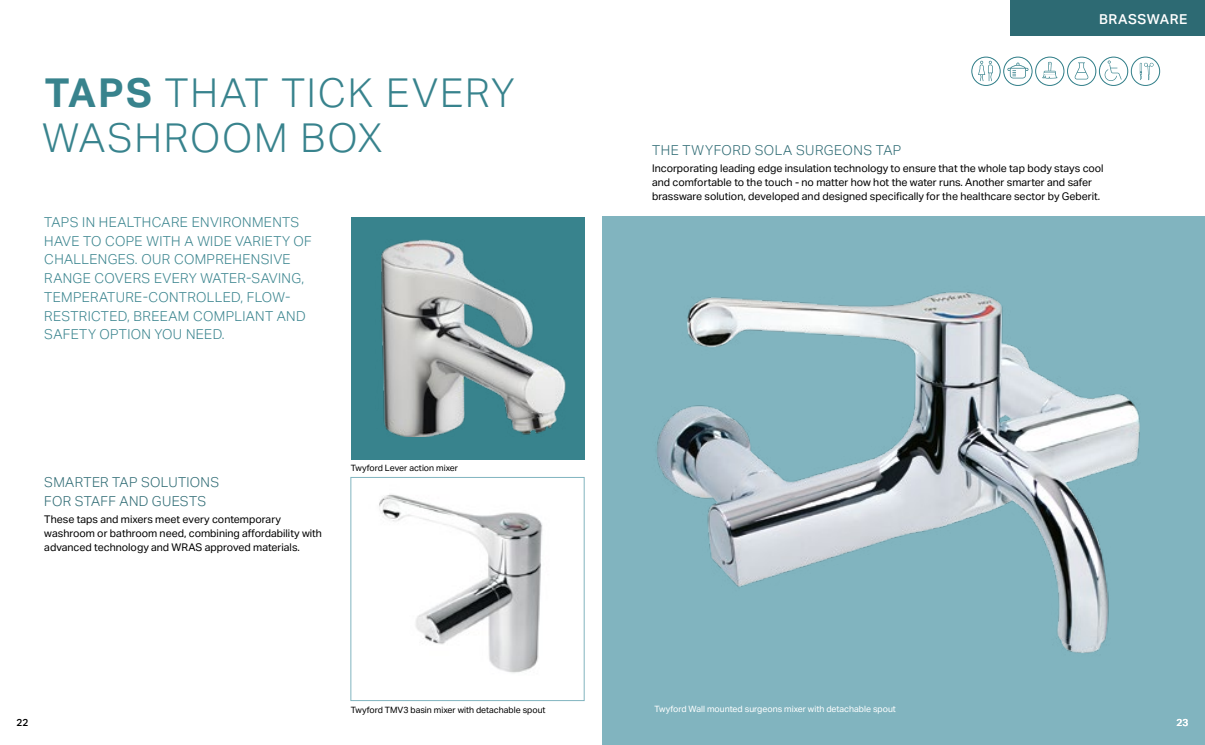
<style>
.page{position:relative;width:1205px;height:745px;background:#fff}
.page>*{position:absolute;margin:0;border:0;box-sizing:border-box;transform-origin:0 0}
.t1{font:300 40px/45px "Aktiv Grotesk Geberit";letter-spacing:.045em;color:#38838d}
.t2{font:300 13.75px/18.8px "Aktiv Grotesk Geberit";letter-spacing:.025em;color:#38838d}
.t3{font:300 13.75px/18.8px "Aktiv Grotesk Geberit";letter-spacing:.025em;color:#2d6a73}
.t4{font:500 13.75px "Aktiv Grotesk Geberit";letter-spacing:.035em;color:#fff}
.t5{font:10.62px/13.8px "Aktiv Grotesk Geberit";color:#000}
.t6{font:500 10px "Aktiv Grotesk Geberit";color:#000}
.t7{font:500 10px "Aktiv Grotesk Geberit";color:#fff}
.t8{font:8.75px "Aktiv Grotesk Geberit";color:#000}
.t9{font:8.75px "Aktiv Grotesk Geberit";color:#fff}
.s1{font-weight:700}
</style>
<div class="page">
<img style="left:379px;top:494px;width:164px;height:179px">
<div style="left:350px;top:477px;width:234px;height:223px;border:1px solid #81b4bf"></div>
<div style="left:351px;top:217px;width:233px;height:242px;background:#38838d"></div>
<img style="left:381px;top:239px;width:185px;height:197px">
<div style="left:1011px;top:0;width:194px;height:35px;background:#2d6a73"></div>
<img style="left:602px;top:217px;width:603px;height:527px">
<div style="left:971px;top:57px;width:29px;height:29px;border:1px solid #38838d;border-radius:50%"></div>
<div style="left:1099px;top:57px;width:29px;height:29px;border:1px solid #38838d;border-radius:50%"></div>
<div style="left:1003px;top:57px;width:29px;height:29px;border:1px solid #38838d;border-radius:50%"></div>
<div style="left:1035px;top:57px;width:29px;height:29px;border:1px solid #38838d;border-radius:50%"></div>
<div style="left:1067px;top:57px;width:29px;height:29px;border:1px solid #38838d;border-radius:50%"></div>
<svg style="left:972px;top:57px;width:187px;height:28px"></svg>
<div style="left:1131px;top:57px;width:29px;height:29px;border:1px solid #38838d;border-radius:50%"></div>
<h1 class="t1" style="left:43px;top:70px;width:473px"><span class="s1">TAPS</span> THAT TICK EVERY<br>WASHROOM BOX</h1>
<p class="t2" style="left:44px;top:212px;width:269px">TAPS IN HEALTHCARE ENVIRONMENTS<br>HAVE TO COPE WITH A WIDE VARIETY OF<br>CHALLENGES. OUR COMPREHENSIVE<br>RANGE COVERS EVERY WATER-SAVING,<br>TEMPERATURE-CONTROLLED, FLOW-<br>RESTRICTED, BREEAM COMPLIANT AND<br>SAFETY OPTION YOU NEED.</p>
<p class="t3" style="left:44px;top:472px;width:176px">SMARTER TAP SOLUTIONS<br>FOR STAFF AND GUESTS</p>
<p class="t5" style="left:44px;top:512px;width:279px">These taps and mixers meet every contemporary washroom or bathroom need, combining affordability with advanced technology and WRAS approved materials.</p>
<p class="t8" style="left:351px;top:462px;width:109px">Twyford Lever action mixer</p>
<p class="t4" style="left:1099px;top:11px;width:90px">BRASSWARE</p>
<p class="t3" style="left:652px;top:140px;width:251px">THE TWYFORD SOLA SURGEONS TAP</p>
<p class="t5" style="left:652px;top:161px;width:453px">Incorporating leading edge insulation technology to ensure that the whole tap body stays cool and comfortable to the touch - no matter how hot the water runs. Another smarter and safer brassware solution, developed and designed specifically for the healthcare sector by Geberit.</p>
<p class="t8" style="left:351px;top:704px;width:196px">Twyford TMV3 basin mixer with detachable spout</p>
<p class="t9" style="left:654px;top:703px;width:243px">Twyford Wall mounted surgeons mixer with detachable spout</p>
<p class="t6" style="left:17px;top:716px;width:13px">22</p>
<p class="t7" style="left:1176px;top:716px;width:13px">23</p>
</div>
